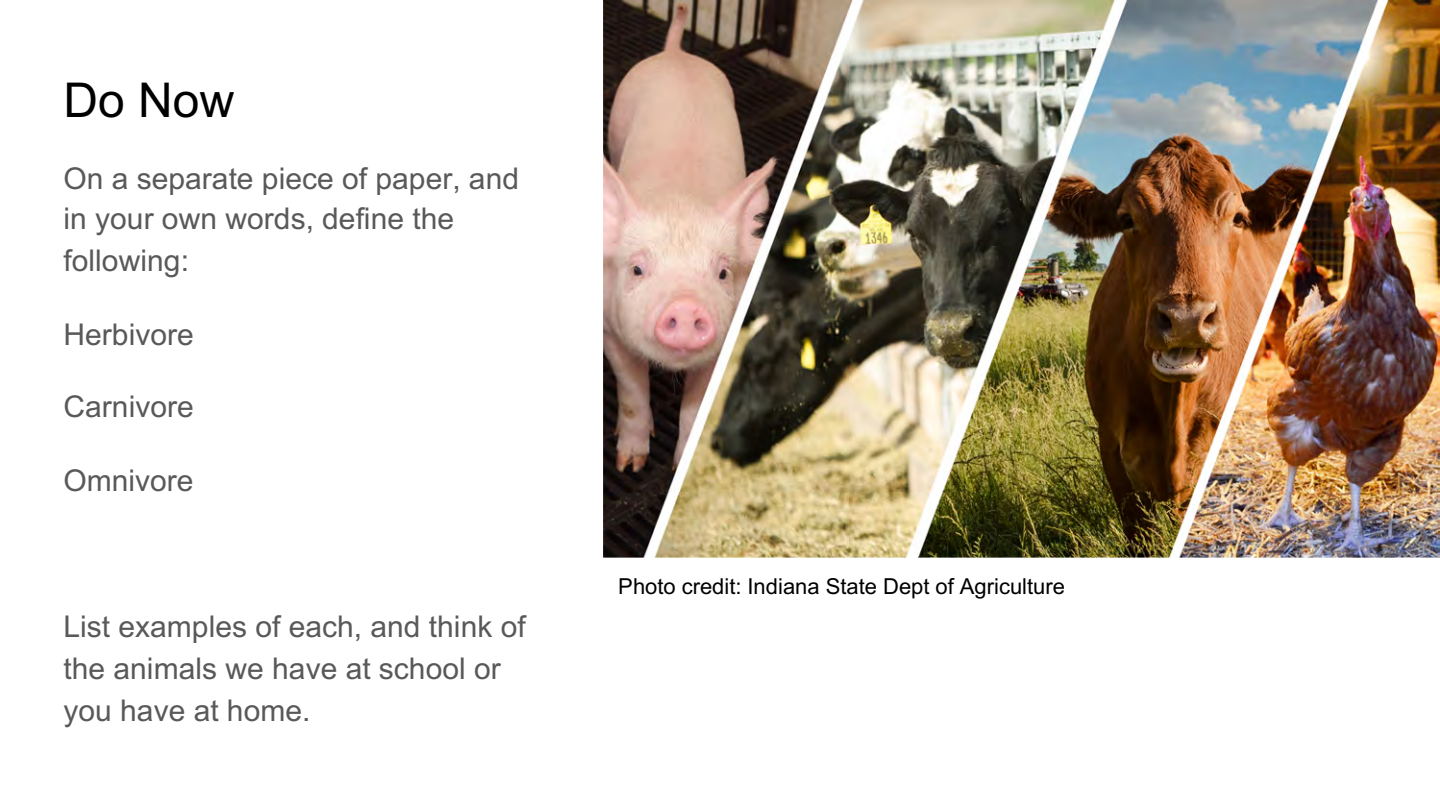
<style>
.page{position:relative;width:1440px;height:810px;background:#fff}
.page>*{position:absolute;margin:0;border:0;box-sizing:border-box;transform-origin:0 0}
.t1{font:48px "Arial";color:#000}
.t2{font:30px/41px "Arial";color:#595959}
.t3{font:22px "Arial";color:#000}
</style>
<div class="page">
<img style="left:604px;top:0;width:836px;height:558px">
<h1 class="t1" style="left:63px;top:73px;width:172px">Do Now</h1>
<p class="t2" style="left:63px;top:158px;width:457px">On a separate piece of paper, and in your own words, define the following:</p>
<p class="t2" style="left:63px;top:314px;width:132px">Herbivore</p>
<p class="t2" style="left:63px;top:386px;width:132px">Carnivore</p>
<p class="t2" style="left:63px;top:460px;width:132px">Omnivore</p>
<p class="t2" style="left:63px;top:606px;width:464px;line-height:42px">List examples of each, and think of the animals we have at school or you have at home.</p>
<p class="t3" style="left:618px;top:574px;width:448px">Photo credit: Indiana State Dept of Agriculture</p>
</div>
